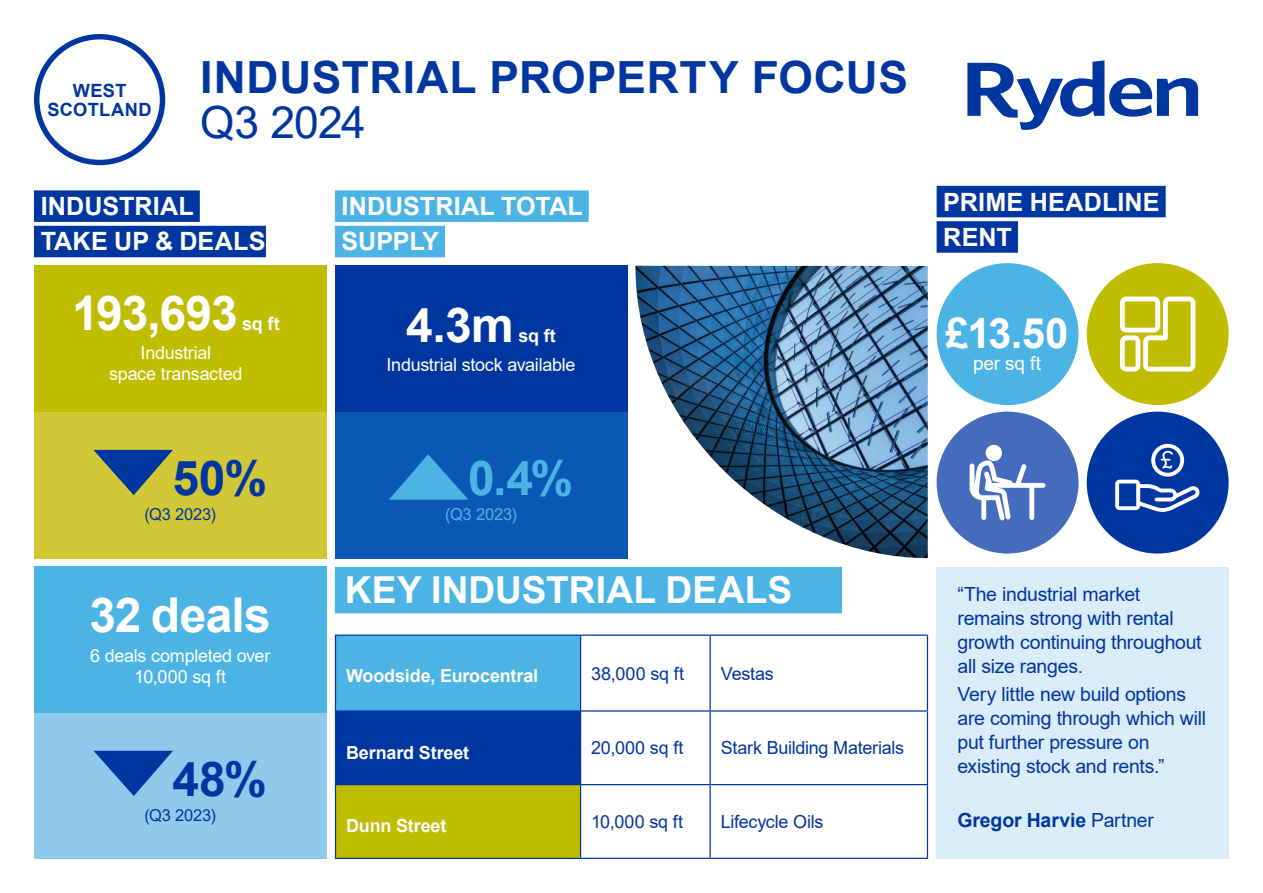
<style>
.page{position:relative;width:1263px;height:893px;background:#fff}
.page>*{position:absolute;margin:0;border:0;box-sizing:border-box;transform-origin:0 0}
.Number{font:700 48px "Arial";letter-spacing:-.015em;color:#fff}
.Number-2{font:700 48px "Arial";color:#0036a0}
.Number-3{font:700 48px "Arial";color:#4cb4e5}
.Page_Title{font:700 44.4px/45.8px "Arial";letter-spacing:.015em;color:#0036a0}
.Number_Large{font:700 42px "Arial";color:#fff}
.Line_Text_Light_Blue{font:700 37.2px "Arial";letter-spacing:.005em;color:#fff}
.Line_Text_Blue{font:700 25.2px/35.4px "Arial";letter-spacing:.005em;color:#fff}
.Line_Text_Light_Blue-2{font:700 25.2px "Arial";letter-spacing:-.005em;color:#fff}
.Quote_Small{font:19.5px/24px "Arial";letter-spacing:-.015em;color:#0036a0}
.Quote_Small-2{font:700 19.5px "Arial";letter-spacing:-.01em;color:#0036a0}
.Number_Text_Large{font:19.2px "Arial";letter-spacing:-.015em;color:#fff}
.t1{font:700 18.3px/18.9px "Arial";letter-spacing:.015em;color:#0036a0;text-align:center}
.Number_Text{font:18px/21px "Arial";letter-spacing:-.015em;color:#fff;text-align:center}
.Table_Text_2{font:18px "Arial";letter-spacing:-.015em;color:#0036a0}
.Table_Text_1{font:700 18px "Arial";letter-spacing:-.01em;color:#fff}
.Number-4{font:700 18px "Arial";color:#fff}
.Number_Text_Small{font:16.5px "Arial";letter-spacing:-.01em;color:#0036a0}
.Number_Text_Small-2{font:16.5px "Arial";letter-spacing:-.01em;color:#4cb4e5}
.s1{font-weight:400}
</style>
<div class="page">
<div style="left:34px;top:713px;width:292px;height:146px;background:#8fcaed"></div>
<div style="left:34px;top:567px;width:292px;height:146px;background:#4cb4e5"></div>
<div style="left:34px;top:266px;width:292px;height:146px;background:#c0bc00"></div>
<div style="left:34px;top:412px;width:292px;height:146px;background:#d2c837"></div>
<div style="left:335px;top:412px;width:292px;height:146px;background:#0a58b4"></div>
<div style="left:335px;top:266px;width:292px;height:146px;background:#0036a0"></div>
<svg style="left:967px;top:60px;width:231px;height:70px"></svg>
<div style="left:34px;top:34px;width:131px;height:131px;border:5px solid #0036a0;border-radius:50%"></div>
<svg style="left:93px;top:450px;width:80px;height:45px"></svg>
<div style="left:936px;top:186px;width:230px;height:31px;background:#0036a0"></div>
<div style="left:936px;top:221px;width:82px;height:32px;background:#0036a0"></div>
<div style="left:936px;top:263px;width:142px;height:142px;background:#4cb4e5;border-radius:50%"></div>
<div style="left:335px;top:190px;width:254px;height:32px;background:#4cb4e5"></div>
<div style="left:335px;top:226px;width:110px;height:31px;background:#4cb4e5"></div>
<svg style="left:389px;top:454px;width:79px;height:46px"></svg>
<div style="left:34px;top:190px;width:166px;height:32px;background:#0036a0"></div>
<div style="left:34px;top:226px;width:232px;height:31px;background:#0036a0"></div>
<svg style="left:94px;top:751px;width:79px;height:45px"></svg>
<div style="left:936px;top:567px;width:293px;height:292px;background:#dbecf9"></div>
<div style="left:335px;top:635px;width:245px;height:76px;background:#4cb4e5"></div>
<div style="left:335px;top:711px;width:245px;height:74px;background:#0036a0"></div>
<div style="left:335px;top:785px;width:245px;height:73px;background:#c0bc00"></div>
<hr style="left:335px;top:635px;width:246px;height:1px;background:#0036a0">
<hr style="left:335px;top:636px;width:1px;height:74px;background:#0036a0">
<hr style="left:580px;top:635px;width:130px;height:1px;background:#0036a0">
<hr style="left:580px;top:636px;width:1px;height:74px;background:#0036a0">
<hr style="left:710px;top:635px;width:218px;height:1px;background:#0036a0">
<hr style="left:709px;top:636px;width:2px;height:74px;background:#0036a0">
<hr style="left:927px;top:636px;width:1px;height:74px;background:#0036a0">
<hr style="left:335px;top:710px;width:246px;height:2px;background:#0036a0">
<hr style="left:580px;top:710px;width:130px;height:2px;background:#0036a0">
<hr style="left:580px;top:712px;width:1px;height:72px;background:#0036a0">
<hr style="left:710px;top:710px;width:218px;height:2px;background:#0036a0">
<hr style="left:709px;top:712px;width:2px;height:72px;background:#0036a0">
<hr style="left:927px;top:712px;width:1px;height:72px;background:#0036a0">
<hr style="left:335px;top:785px;width:1px;height:73px;background:#0036a0">
<hr style="left:580px;top:784px;width:130px;height:1px;background:#0036a0">
<hr style="left:580px;top:785px;width:1px;height:73px;background:#0036a0">
<hr style="left:710px;top:784px;width:218px;height:1px;background:#0036a0">
<hr style="left:709px;top:785px;width:2px;height:73px;background:#0036a0">
<hr style="left:927px;top:785px;width:1px;height:73px;background:#0036a0">
<hr style="left:335px;top:858px;width:246px;height:1px;background:#0036a0">
<hr style="left:580px;top:858px;width:130px;height:1px;background:#0036a0">
<hr style="left:710px;top:858px;width:218px;height:1px;background:#0036a0">
<div style="left:335px;top:567px;width:507px;height:46px;background:#4cb4e5"></div>
<img style="left:635px;top:266px;width:293px;height:292px">
<div style="left:1087px;top:263px;width:141px;height:142px;background:#c0bc00;border-radius:50%"></div>
<svg style="left:1120px;top:297px;width:75px;height:75px"></svg>
<div style="left:936px;top:412px;width:142px;height:142px;background:#456bbd;border-radius:50%"></div>
<svg style="left:969px;top:445px;width:76px;height:75px"></svg>
<div style="left:1087px;top:412px;width:141px;height:142px;background:#0036a0;border-radius:50%"></div>
<svg style="left:1115px;top:444px;width:85px;height:68px"></svg>
<p class="t1" style="left:47px;top:81px;width:106px">WEST<br>SCOTLAND</p>
<p class="Page_Title" style="left:200px;top:55px;width:709px">INDUSTRIAL PROPERTY FOCUS<br><span class="s1">Q3 2024</span></p>
<p class="Line_Text_Blue" style="left:41px;top:189px;width:226px">INDUSTRIAL<br>TAKE UP &amp; DEALS</p>
<p class="Number" style="left:72px;top:279px;width:167px">193,693</p>
<p class="Number-4" style="left:242px;top:311px;width:39px">sq ft</p>
<p class="Number_Text" style="left:109px;top:342px;width:135px">Industrial<br>space transacted</p>
<p class="Number-2" style="left:172px;top:444px;width:96px">50%</p>
<p class="Number_Text_Small" style="left:144px;top:503px;width:73px">(Q3 2023)</p>
<p class="Number" style="left:89px;top:582px;width:183px">32 deals</p>
<p class="Number_Text" style="left:90px;top:645px;width:182px">6 deals completed over<br>10,000 sq ft</p>
<p class="Number-2" style="left:173px;top:745px;width:96px">48%</p>
<p class="Number_Text_Small" style="left:144px;top:804px;width:73px">(Q3 2023)</p>
<p class="Line_Text_Light_Blue-2" style="left:342px;top:188px;width:243px">INDUSTRIAL TOTAL</p>
<p class="Line_Text_Light_Blue-2" style="left:342px;top:224px;width:99px">SUPPLY</p>
<p class="Number" style="left:406px;top:291px;width:109px">4.3m</p>
<p class="Number-4" style="left:518px;top:323px;width:39px">sq ft</p>
<p class="Number_Text" style="left:387px;top:354px;width:190px">Industrial stock available</p>
<p class="Number-3" style="left:468px;top:444px;width:107px">0.4%</p>
<p class="Number_Text_Small-2" style="left:445px;top:503px;width:73px">(Q3 2023)</p>
<p class="Line_Text_Light_Blue" style="left:345px;top:564px;width:449px">KEY INDUSTRIAL DEALS</p>
<p class="Table_Text_1" style="left:346px;top:663px;width:194px">Woodside, Eurocentral</p>
<p class="Table_Text_2" style="left:591px;top:661px;width:94px">38,000 sq ft</p>
<p class="Table_Text_2" style="left:721px;top:661px;width:54px">Vestas</p>
<p class="Table_Text_1" style="left:346px;top:740px;width:125px">Bernard Street</p>
<p class="Table_Text_2" style="left:591px;top:736px;width:94px">20,000 sq ft</p>
<p class="Table_Text_2" style="left:721px;top:736px;width:185px">Stark Building Materials</p>
<p class="Table_Text_1" style="left:346px;top:813px;width:102px">Dunn Street</p>
<p class="Table_Text_2" style="left:591px;top:809px;width:93px">10,000 sq ft</p>
<p class="Table_Text_2" style="left:721px;top:809px;width:104px">Lifecycle Oils</p>
<p class="Line_Text_Blue" style="left:943px;top:184px;width:218px">PRIME HEADLINE<br>RENT</p>
<p class="Number_Large" style="left:946px;top:303px;width:124px">£13.50</p>
<p class="Number_Text_Large" style="left:973px;top:350px;width:70px">per sq ft</p>
<p class="Quote_Small" style="left:957px;top:582px;width:246px">“The industrial market remains strong with rental growth continuing throughout all size ranges.</p>
<p class="Quote_Small" style="left:957px;top:682px;width:250px">Very little new build options are coming through which will put further pressure on existing stock and rents.”</p>
<p class="Quote_Small-2" style="left:957px;top:806px;width:198px">Gregor Harvie <span class="s1">Partner</span></p>
</div>
